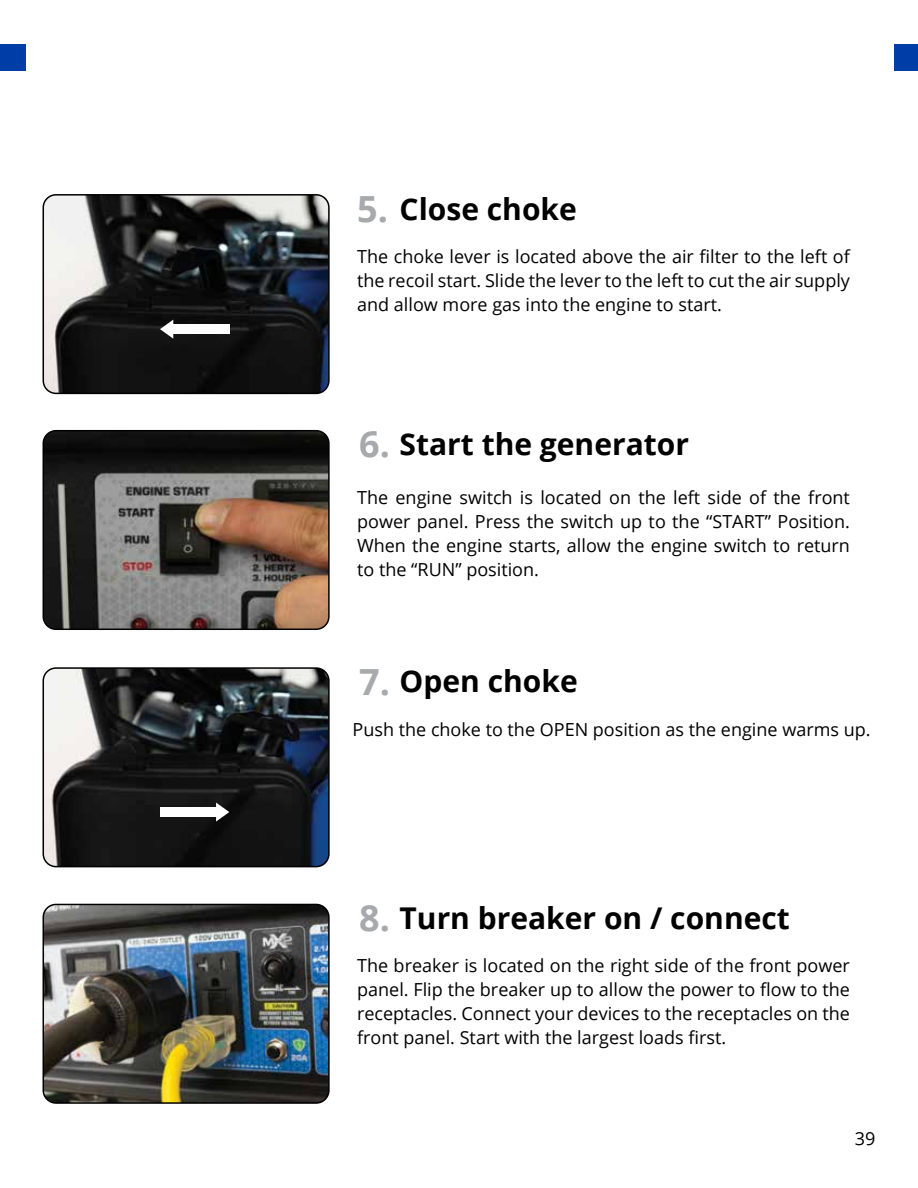
<style>
.page{position:relative;width:918px;height:1188px;background:#fff}
.page>*{position:absolute;margin:0;border:0;box-sizing:border-box;transform-origin:0 0}
.t1{font:700 36px "Open Sans";color:#a7a9ac}
.t2{font:700 30px "Open Sans";color:#000}
.t3{font:18px/24px "Open Sans";color:#000;text-align:justify}
.s1{font-size:36px;color:#a7a9ac}
</style>
<div class="page">
<div style="left:0;top:44px;width:26px;height:27px;background:#003da6"></div>
<div style="left:895px;top:44px;width:23px;height:27px;background:#003da6"></div>
<img style="left:43px;top:904px;width:284px;height:199px">
<div style="left:43px;top:904px;width:287px;height:200px;border:2px solid #000;border-radius:13px"></div>
<img style="left:43px;top:195px;width:284px;height:198px">
<div style="left:43px;top:194px;width:287px;height:200px;border:2px solid #000;border-radius:13px"></div>
<svg style="left:160px;top:320px;width:13px;height:19px"></svg>
<div style="left:170px;top:325px;width:60px;height:9px;background:#fff"></div>
<img style="left:43px;top:431px;width:284px;height:198px">
<div style="left:43px;top:430px;width:287px;height:200px;border:2px solid #000;border-radius:13px"></div>
<img style="left:43px;top:668px;width:284px;height:199px">
<div style="left:43px;top:667px;width:287px;height:200px;border:2px solid #000;border-radius:13px"></div>
<svg style="left:216px;top:803px;width:13px;height:19px"></svg>
<div style="left:160px;top:807px;width:60px;height:10px;background:#fff"></div>
<h1 class="t1" style="left:357px;top:184px;width:32px">5.</h1>
<h2 class="t2" style="left:400px;top:188px;width:179px">Close choke</h2>
<p class="t3" style="left:357px;top:244px;width:494px">The choke lever is located above the air filter to the left of the recoil start. Slide the lever to the left to cut the air supply and allow more gas into the engine to start.</p>
<h2 class="t2" style="left:359px;top:423px;width:331px"><span class="s1">6.</span> Start the generator</h2>
<p class="t3" style="left:357px;top:485px;width:494px">The engine switch is located on the left side of the front power panel. Press the switch up to the “START” Position.<br>When the engine starts, allow the engine switch to return to the “RUN” position.</p>
<h1 class="t1" style="left:359px;top:656px;width:32px">7.</h1>
<h2 class="t2" style="left:400px;top:660px;width:180px">Open choke</h2>
<p class="t3" style="left:353px;top:717px;width:519px">Push the choke to the OPEN position as the engine warms up.</p>
<h1 class="t1" style="left:359px;top:893px;width:32px">8.</h1>
<h2 class="t2" style="left:400px;top:897px;width:392px">Turn breaker on / connect</h2>
<p class="t3" style="left:357px;top:953px;width:494px">The breaker is located on the right side of the front power panel. Flip the breaker up to allow the power to flow to the receptacles. Connect your devices to the receptacles on the front panel. Start with the largest loads first.</p>
<p class="t3" style="left:855px;top:1126px;width:22px">39</p>
</div>
